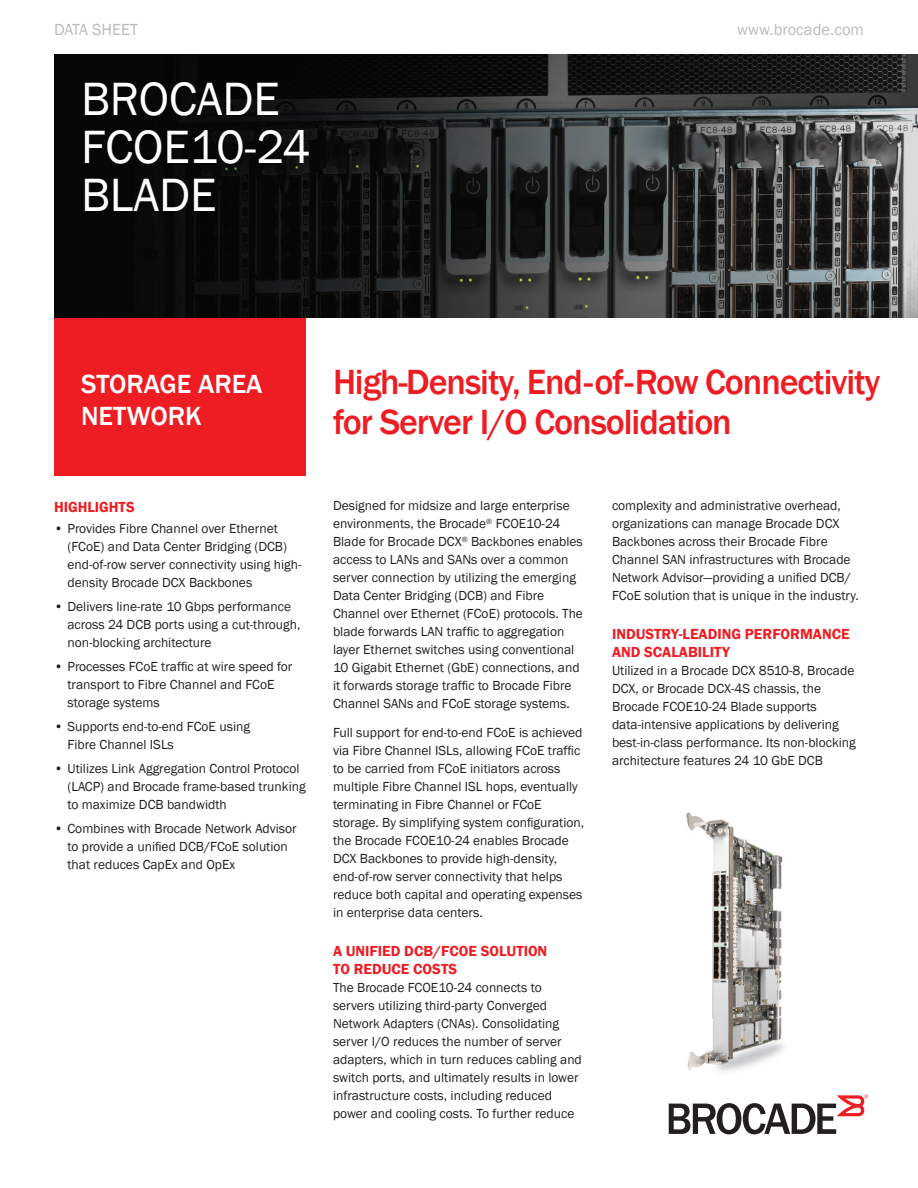
<style>
.page{position:relative;width:918px;height:1188px;background:#fff}
.page>*{position:absolute;margin:0;border:0;box-sizing:border-box;transform-origin:0 0}
.Title_32pt_Book{font:48px/48px "Franklin Gothic";color:#fff}
.Headline_24pt_Med{font:500 36px/40.5px "Franklin Gothic";letter-spacing:-.03em;color:#ee1d23}
.Sub-Title_18pt_Med{font:500 27px/31.5px "Franklin Gothic";color:#fff}
.Prod__Category_Heade{font:16.5px "Franklin Gothic";color:#babbbe}
.BODY_TEXT_10pt_SUBHE{font:600 15px/18px "Franklin Gothic";color:#ee1d23}
.Body_Text_9pt_Book{font:13.5px/18px "Franklin Gothic";color:#231f20}
</style>
<div class="page">
<img style="left:54px;top:54px;width:864px;height:264px">
<div style="left:54px;top:318px;width:252px;height:157px;background:#ee1d23"></div>
<svg style="left:669px;top:1094px;width:199px;height:40px"></svg>
<img style="left:686px;top:812px;width:98px;height:260px">
<p class="Prod__Category_Heade" style="left:54px;top:19px;width:86px">DATA SHEET</p>
<p class="Prod__Category_Heade" style="left:737px;top:19px;width:128px">www.brocade.com</p>
<p class="Title_32pt_Book" style="left:81px;top:76px;width:231px">BROCADE<br>FCOE10-24<br>BLADE</p>
<p class="Sub-Title_18pt_Med" style="left:81px;top:369px;width:183px">STORAGE AREA<br>NETWORK</p>
<p class="BODY_TEXT_10pt_SUBHE" style="left:54px;top:498px;width:82px">HIGHLIGHTS</p>
<p class="Body_Text_9pt_Book" style="left:68px;top:519px;width:236px;text-indent:-14px">• Provides Fibre Channel over Ethernet (FCoE) and Data Center Bridging (DCB) end-of-row server connectivity using high&shy;density Brocade DCX Backbones</p>
<p class="Body_Text_9pt_Book" style="left:68px;top:597px;width:235px;text-indent:-14px">• Delivers line-rate 10 Gbps performance across 24 DCB ports using a cut-through, non-blocking architecture</p>
<p class="Body_Text_9pt_Book" style="left:68px;top:657px;width:226px;text-indent:-14px">• Processes FCoE traffic at wire speed for transport to Fibre Channel and FCoE storage systems</p>
<p class="Body_Text_9pt_Book" style="left:68px;top:717px;width:184px;text-indent:-14px">• Supports end-to-end FCoE using<br>Fibre Channel ISLs</p>
<p class="Body_Text_9pt_Book" style="left:68px;top:759px;width:240px;text-indent:-14px">• Utilizes Link Aggregation Control Protocol (LACP) and Brocade frame-based trunking to maximize DCB bandwidth</p>
<p class="Body_Text_9pt_Book" style="left:68px;top:819px;width:231px;text-indent:-14px">• Combines with Brocade Network Advisor to provide a unified DCB/FCoE solution that reduces CapEx and OpEx</p>
<p class="Headline_24pt_Med" style="left:333px;top:362px;width:549px">High-Density, End-of-Row Connectivity for Server I/O Consolidation</p>
<p class="Body_Text_9pt_Book" style="left:333px;top:497px;width:251px">Designed for midsize and large enterprise environments, the Brocade<sup>®</sup> FCOE10-24<br>Blade for Brocade DCX<sup>®</sup> Backbones enables access to LANs and SANs over a common server connection by utilizing the emerging Data Center Bridging (DCB) and Fibre Channel over Ethernet (FCoE) protocols. The blade forwards LAN traffic to aggregation layer Ethernet switches using conventional 10 Gigabit Ethernet (GbE) connections, and it forwards storage traffic to Brocade Fibre Channel SANs and FCoE storage systems.</p>
<p class="Body_Text_9pt_Book" style="left:333px;top:724px;width:253px">Full support for end-to-end FCoE is achieved via Fibre Channel ISLs, allowing FCoE traffic to be carried from FCoE initiators across multiple Fibre Channel ISL hops, eventually terminating in Fibre Channel or FCoE storage. By simplifying system configuration, the Brocade FCOE10-24 enables Brocade DCX Backbones to provide high-density, end-of-row server connectivity that helps reduce both capital and operating expenses in enterprise data centers.</p>
<p class="BODY_TEXT_10pt_SUBHE" style="left:333px;top:942px;width:216px">A UNIFIED DCB/FCOE SOLUTION<br>TO REDUCE COSTS</p>
<p class="Body_Text_9pt_Book" style="left:333px;top:979px;width:250px">The Brocade FCOE10-24 connects to servers utilizing third-party Converged Network Adapters (CNAs). Consolidating server I/O reduces the number of server adapters, which in turn reduces cabling and switch ports, and ultimately results in lower infrastructure costs, including reduced power and cooling costs. To further reduce</p>
<p class="Body_Text_9pt_Book" style="left:612px;top:497px;width:248px">complexity and administrative overhead, organizations can manage Brocade DCX Backbones across their Brocade Fibre Channel SAN infrastructures with Brocade Network Advisor—providing a unified DCB/ FCoE solution that is unique in the industry.</p>
<p class="BODY_TEXT_10pt_SUBHE" style="left:612px;top:626px;width:239px">INDUSTRY-LEADING PERFORMANCE<br>AND SCALABILITY</p>
<p class="Body_Text_9pt_Book" style="left:612px;top:662px;width:245px">Utilized in a Brocade DCX 8510-8, Brocade DCX, or Brocade DCX-4S chassis, the Brocade FCOE10-24 Blade supports data-intensive applications by delivering best-in-class performance. Its non-blocking architecture features 24 10 GbE DCB</p>
</div>
